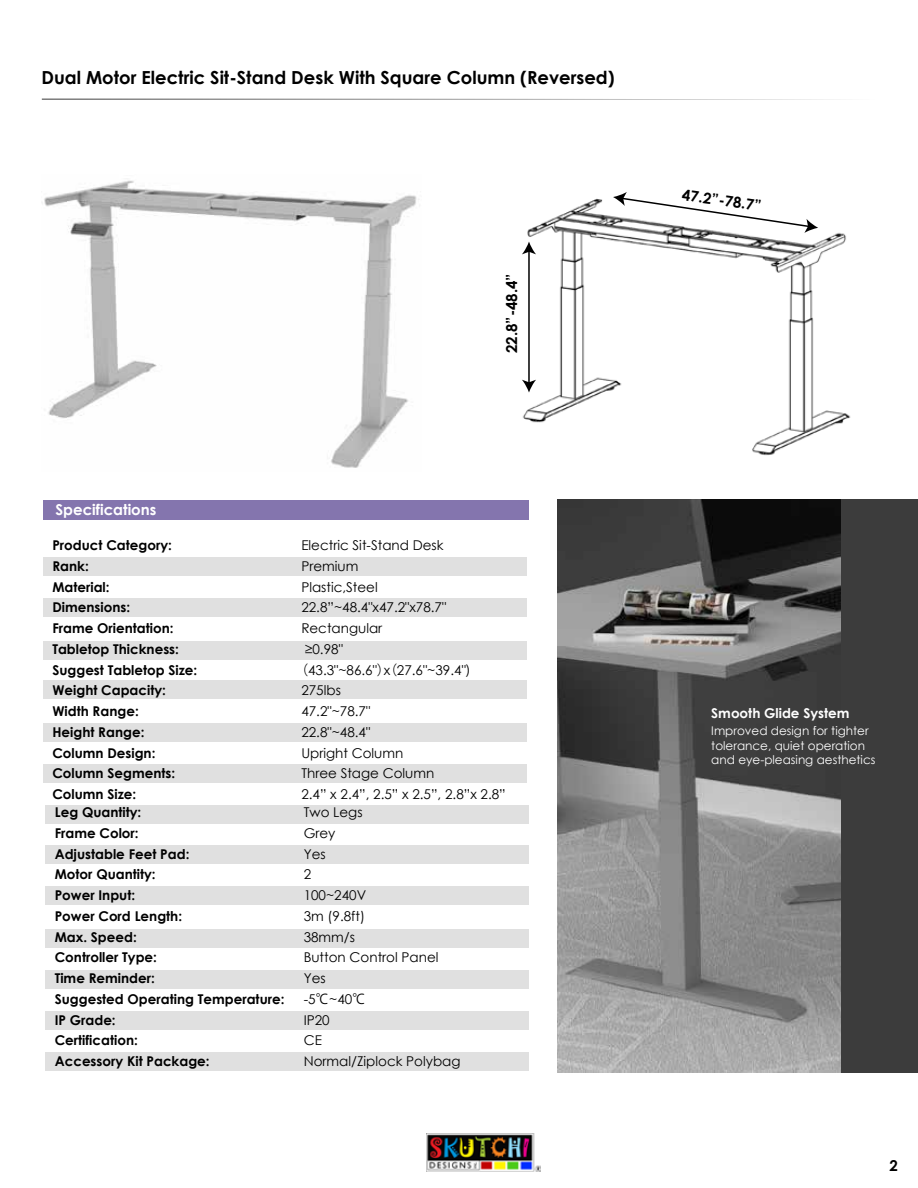
<style>
.page{position:relative;width:918px;height:1188px;background:#fff}
.page>*{position:absolute;margin:0;border:0;box-sizing:border-box;transform-origin:0 0}
.t1{font:700 18px "Century Gothic";color:#000}
.t2{font:700 15px "Century Gothic";color:#000}
.t3{font:700 15px "Century Gothic";color:#fff}
.t4{font:700 13.5px "Century Gothic";color:#000}
.t5{font:13.5px "Century Gothic";color:#000}
.t6{font:700 13.5px "Century Gothic";color:#fff}
.t7{font:12px/14.4px "Century Gothic";color:#fff}
.s1{font-family:"Koz Go Pr 6 N"}
</style>
<div class="page">
<img style="left:557px;top:499px;width:284px;height:573px">
<img style="left:522px;top:226px;width:329px;height:230px">
<div style="left:46px;top:1052px;width:483px;height:19px;background:#e0e0e0"></div>
<div style="left:43px;top:557px;width:483px;height:19px;background:#e0e0e0"></div>
<div style="left:43px;top:598px;width:483px;height:19px;background:#e0e0e0"></div>
<div style="left:43px;top:641px;width:483px;height:18px;background:#e0e0e0"></div>
<div style="left:43px;top:680px;width:483px;height:19px;background:#e0e0e0"></div>
<div style="left:43px;top:723px;width:483px;height:18px;background:#e0e0e0"></div>
<div style="left:43px;top:764px;width:483px;height:19px;background:#e0e0e0"></div>
<div style="left:46px;top:806px;width:483px;height:18px;background:#e0e0e0"></div>
<div style="left:46px;top:845px;width:483px;height:19px;background:#e0e0e0"></div>
<div style="left:46px;top:886px;width:483px;height:18px;background:#e0e0e0"></div>
<div style="left:46px;top:929px;width:483px;height:18px;background:#e0e0e0"></div>
<div style="left:46px;top:971px;width:483px;height:18px;background:#e0e0e0"></div>
<div style="left:46px;top:1012px;width:483px;height:18px;background:#e0e0e0"></div>
<div style="left:43px;top:500px;width:486px;height:20px;background:#8475ae"></div>
<img style="left:427px;top:1133px;width:114px;height:38px">
<svg style="left:42px;top:99px;width:792px;height:1px"></svg>
<div style="left:841px;top:499px;width:77px;height:573px;background:#3c3c3c"></div>
<img style="left:42px;top:180px;width:377px;height:288px">
<hr style="left:528px;top:251px;width:2px;height:132px;background:#000">
<svg style="left:522px;top:242px;width:14px;height:12px"></svg>
<svg style="left:522px;top:380px;width:14px;height:13px"></svg>
<svg style="left:536px;top:192px;width:282px;height:41px"></svg>
<h1 class="t1" style="left:41px;top:64px;width:575px">Dual Motor Electric Sit-Stand Desk With Square Column (Reversed)</h1>
<p class="t3" style="left:55px;top:498px;width:103px">Specifications</p>
<p class="t2" style="left:500px;top:353px;width:81px;rotate:-90deg">22.8”-48.4”</p>
<p class="t4" style="left:52px;top:535px;width:121px">Product Category:</p>
<p class="t5" style="left:301px;top:536px;width:144px">Electric Sit-Stand Desk</p>
<p class="t4" style="left:52px;top:556px;width:38px">Rank:</p>
<p class="t5" style="left:301px;top:557px;width:59px">Premium</p>
<p class="t4" style="left:52px;top:576px;width:59px">Material:</p>
<p class="t5" style="left:301px;top:577px;width:78px">Plastic,Steel</p>
<p class="t4" style="left:52px;top:597px;width:79px">Dimensions:</p>
<p class="t5" style="left:301px;top:598px;width:146px">22.8”~48.4"x47.2"x78.7"</p>
<p class="t4" style="left:52px;top:618px;width:123px">Frame Orientation:</p>
<p class="t5" style="left:301px;top:619px;width:83px">Rectangular</p>
<p class="t4" style="left:52px;top:639px;width:128px">Tabletop Thickness:</p>
<p class="t5" style="left:305px;top:640px;width:39px">≥0.98"</p>
<p class="t4" style="left:52px;top:659px;width:146px">Suggest Tabletop Size:</p>
<p class="t5" style="left:295px;top:660px;width:177px"><span class="s1">（</span>43.3"~86.6"<span class="s1">）</span>x<span class="s1">（</span>27.6"~39.4"<span class="s1">)</span></p>
<p class="t4" style="left:52px;top:680px;width:115px">Weight Capacity:</p>
<p class="t5" style="left:301px;top:681px;width:41px">275lbs</p>
<p class="t4" style="left:52px;top:701px;width:88px">Width Range:</p>
<p class="t5" style="left:301px;top:702px;width:70px">47.2"~78.7"</p>
<p class="t4" style="left:52px;top:722px;width:94px">Height Range:</p>
<p class="t5" style="left:301px;top:723px;width:70px">22.8"~48.4"</p>
<p class="t4" style="left:52px;top:742px;width:105px">Column Design:</p>
<p class="t5" style="left:301px;top:743px;width:104px">Upright Column</p>
<p class="t4" style="left:52px;top:763px;width:124px">Column Segments:</p>
<p class="t5" style="left:301px;top:764px;width:135px">Three Stage Column</p>
<p class="t4" style="left:52px;top:784px;width:85px">Column Size:</p>
<p class="t5" style="left:301px;top:785px;width:206px">2.4” x 2.4”, 2.5” x 2.5”, 2.8”x 2.8”</p>
<p class="t4" style="left:55px;top:802px;width:88px">Leg Quantity:</p>
<p class="t5" style="left:304px;top:803px;width:60px">Two Legs</p>
<p class="t4" style="left:55px;top:823px;width:85px">Frame Color:</p>
<p class="t5" style="left:304px;top:824px;width:33px">Grey</p>
<p class="t4" style="left:55px;top:843px;width:136px">Adjustable Feet Pad:</p>
<p class="t5" style="left:304px;top:844px;width:24px">Yes</p>
<p class="t4" style="left:55px;top:864px;width:102px">Motor Quantity:</p>
<p class="t5" style="left:304px;top:865px;width:9px">2</p>
<p class="t4" style="left:55px;top:885px;width:82px">Power Input:</p>
<p class="t5" style="left:304px;top:886px;width:64px">100~240V</p>
<p class="t4" style="left:55px;top:906px;width:129px">Power Cord Length:</p>
<p class="t5" style="left:304px;top:907px;width:63px">3m (9.8ft)</p>
<p class="t4" style="left:55px;top:926px;width:84px">Max. Speed:</p>
<p class="t5" style="left:304px;top:927px;width:53px">38mm/s</p>
<p class="t4" style="left:55px;top:947px;width:104px">Controller Type:</p>
<p class="t5" style="left:304px;top:948px;width:136px">Button Control Panel</p>
<p class="t4" style="left:55px;top:968px;width:102px">Time Reminder:</p>
<p class="t5" style="left:304px;top:969px;width:24px">Yes</p>
<p class="t4" style="left:55px;top:989px;width:231px">Suggested Operating Temperature:</p>
<p class="t5" style="left:304px;top:990px;width:64px">-5<span class="s1">℃</span>~40<span class="s1">℃</span></p>
<p class="t4" style="left:55px;top:1009px;width:63px">IP Grade:</p>
<p class="t5" style="left:304px;top:1010px;width:28px">IP20</p>
<p class="t4" style="left:55px;top:1030px;width:85px">Certification:</p>
<p class="t5" style="left:304px;top:1031px;width:20px">CE</p>
<p class="t4" style="left:55px;top:1051px;width:156px">Accessory Kit Package:</p>
<p class="t5" style="left:304px;top:1052px;width:158px">Normal/Ziplock Polybag</p>
<p class="t2" style="left:684px;top:183px;width:81px;rotate:8deg">47.2”-78.7”</p>
<p class="t6" style="left:711px;top:703px;width:140px">Smooth Glide System</p>
<p class="t7" style="left:711px;top:724px;width:166px">Improved design for tighter tolerance, quiet operation and eye-pleasing aesthetics</p>
<p class="t2" style="left:890px;top:1154px;width:10px">2</p>
</div>
